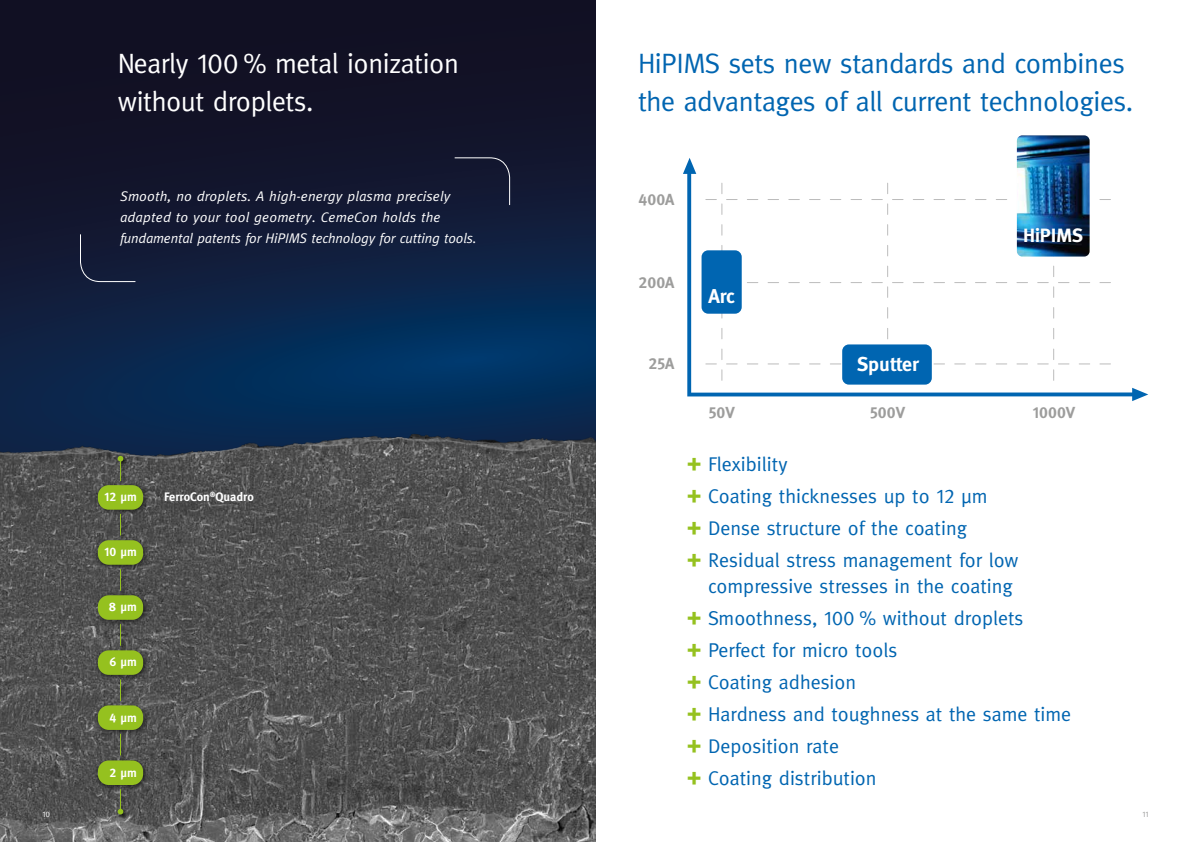
<style>
.page{position:relative;width:1191px;height:842px;background:#fff}
.page>*{position:absolute;margin:0;border:0;box-sizing:border-box;transform-origin:0 0}
.t1{font:28px/38px "Meta";letter-spacing:-.015em;color:#0065b1}
.t2{font:28px/38px "Meta";letter-spacing:-.015em;color:#fff}
.t3{font:20px/32px "Meta";color:#0065b1}
.t4{font:700 20px "Meta";color:#fff}
.t5{font:700 19.2px "Meta";color:#fff}
.t6{font:16px "Meta Bold Expert";color:#9d9d9c}
.t7{font:italic 14px/21px "Meta";letter-spacing:.01em;color:#fff}
.t8{font:700 12.4px "Meta";color:#fff}
.t9{font:12.4px "Meta Bold Expert";color:#fff}
.t10{font:8px "Meta Normal Expert";color:#9d9d9c}
.t11{font:8px "Meta Normal Expert";color:#fff}
.s1{font-family:"Meta Normal Expert"}
.s2{font-family:"Meta";font-weight:700}
.s3{font-family:"Meta Bold Expert";font-weight:400}
.s4{font-weight:900;color:#95c11f}
</style>
<div class="page">
<svg style="left:0;top:0;width:595px;height:431px;background:#0d1c39"></svg>
<img style="left:0;top:431px;width:595px;height:411px">
<div style="left:453px;top:157px;width:57px;height:49px;background:#131832"></div>
<div style="left:79px;top:233px;width:57px;height:50px;background:#121a36"></div>
<div style="left:94px;top:481px;width:56px;height:311px;background:#000;opacity:.6"></div>
<div style="left:98px;top:485px;width:45px;height:25px;background:#95c11f;border-radius:11px"></div>
<div style="left:98px;top:595px;width:45px;height:25px;background:#95c11f;border-radius:11px"></div>
<div style="left:98px;top:705px;width:45px;height:25px;background:#95c11f;border-radius:11px"></div>
<div style="left:98px;top:540px;width:45px;height:25px;background:#95c11f;border-radius:11px"></div>
<div style="left:98px;top:650px;width:45px;height:25px;background:#95c11f;border-radius:11px"></div>
<div style="left:98px;top:760px;width:45px;height:25px;background:#95c11f;border-radius:11px"></div>
<div style="left:117px;top:456px;width:12px;height:364px;background:#000;opacity:.75"></div>
<svg style="left:120px;top:514px;width:1px;height:21px"></svg>
<svg style="left:120px;top:624px;width:1px;height:21px"></svg>
<svg style="left:120px;top:569px;width:1px;height:21px"></svg>
<svg style="left:120px;top:680px;width:1px;height:21px"></svg>
<svg style="left:120px;top:734px;width:1px;height:21px"></svg>
<svg style="left:118px;top:789px;width:5px;height:25px"></svg>
<svg style="left:118px;top:456px;width:5px;height:25px"></svg>
<svg style="left:683px;top:158px;width:465px;height:243px"></svg>
<svg style="left:706px;top:349px;width:31px;height:15px"></svg>
<svg style="left:1037px;top:349px;width:32px;height:15px"></svg>
<svg style="left:706px;top:183px;width:31px;height:31px"></svg>
<svg style="left:871px;top:183px;width:32px;height:31px"></svg>
<div style="left:842px;top:344px;width:89px;height:41px;background:#0065b1;border-radius:7px"></div>
<svg style="left:871px;top:266px;width:32px;height:31px"></svg>
<svg style="left:1037px;top:266px;width:32px;height:31px"></svg>
<div style="left:701px;top:250px;width:40px;height:64px;background:#0065b1;border-radius:7px"></div>
<img style="left:1017px;top:135px;width:72px;height:122px">
<h1 class="t2" style="left:118px;top:44px;width:343px">Nearly <span class="s1">100</span> % metal ionization without droplets.</h1>
<p class="t7" style="left:120px;top:186px;width:358px">Smooth, no droplets. A high-energy plasma precisely adapted to your tool geometry. CemeCon holds the fundamental patents for HiPIMS technology for cutting tools.</p>
<p class="t11" style="left:43px;top:809px;width:9px">10</p>
<p class="t9" style="left:104px;top:489px;width:34px">12 <span class="s2">µm</span></p>
<p class="t9" style="left:104px;top:544px;width:34px">10 <span class="s2">µm</span></p>
<p class="t8" style="left:109px;top:600px;width:29px"><span class="s3">8</span> µm</p>
<p class="t8" style="left:109px;top:655px;width:29px"><span class="s3">6</span> µm</p>
<p class="t8" style="left:109px;top:710px;width:29px"><span class="s3">4</span> µm</p>
<p class="t8" style="left:109px;top:765px;width:29px"><span class="s3">2</span> µm</p>
<p class="t8" style="left:164px;top:489px;width:91px">FerroCon<sup>®</sup>Quadro</p>
<h1 class="t1" style="left:638px;top:44px;width:497px">HiPIMS sets new standards and combines the advantages of all current technologies.</h1>
<p class="t6" style="left:638px;top:190px;width:37px">400<span class="s2">A</span></p>
<p class="t6" style="left:638px;top:272px;width:37px">200<span class="s2">A</span></p>
<p class="t4" style="left:708px;top:285px;width:28px">Arc</p>
<p class="t5" style="left:1023px;top:224px;width:62px">HiPIMS</p>
<p class="t6" style="left:648px;top:354px;width:27px">25<span class="s2">A</span></p>
<p class="t6" style="left:708px;top:403px;width:28px">50<span class="s2">V</span></p>
<p class="t4" style="left:857px;top:352px;width:63px">Sputter</p>
<p class="t6" style="left:870px;top:403px;width:37px">500<span class="s2">V</span></p>
<p class="t6" style="left:1032px;top:403px;width:44px">1000<span class="s2">V</span></p>
<p class="t3" style="left:687px;top:448px;width:333px"><span class="s4">+</span> Flexibility<br><span class="s4">+</span> Coating thicknesses up to <span class="s1">12</span> μm<br><span class="s4">+</span> Dense structure of the coating<br><span class="s4">+</span> Residual stress management for low</p>
<p class="t3" style="left:687px;top:570px;width:385px;text-indent:21px">compressive stresses in the coating<br><span class="s4">+</span> Smoothness, <span class="s1">100</span> % without droplets<br><span class="s4">+</span> Perfect for micro tools<br><span class="s4">+</span> Coating adhesion<br><span class="s4">+</span> Hardness and toughness at the same time <span class="s4">+</span> Deposition rate<br><span class="s4">+</span> Coating distribution</p>
<p class="t10" style="left:1142px;top:809px;width:7px">11</p>
</div>
